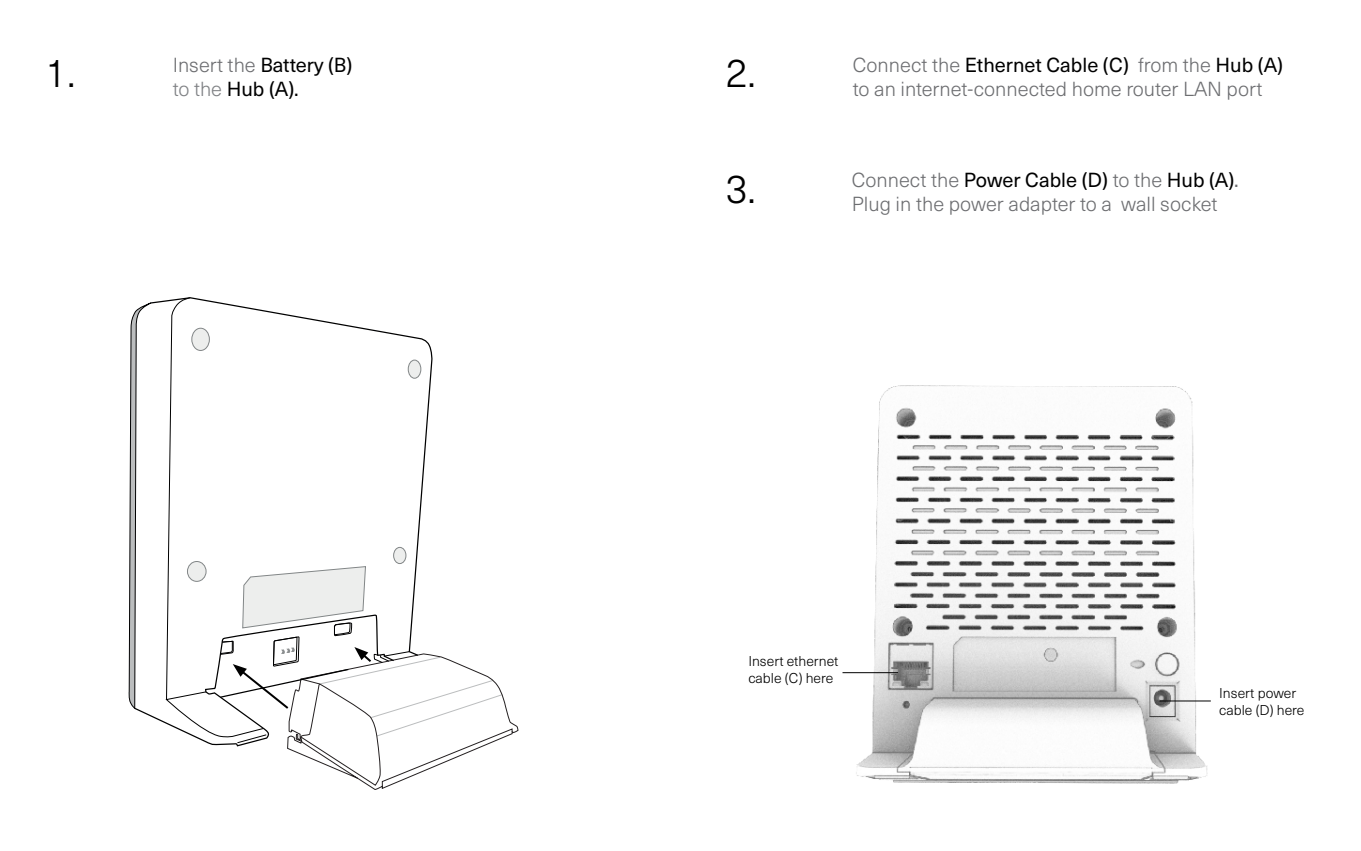
<style>
.page{position:relative;width:1361px;height:851px;background:#fff}
.page>*{position:absolute;margin:0;border:0;box-sizing:border-box;transform-origin:0 0}
.Numbers_in_user_manu{font:300 40px "Neue Haas Unica W1 G";color:#000}
.Standard_txt_user_ma{font:300 20px/24px "Neue Haas Unica W1 G";color:#6d6e71}
.Standard_txt_user_ma-2{font:20px "Neue Haas Unica W1 G";color:#000}
.Paragraph_Style_2{font:20px/24px "Neue Haas Unica W1 G";color:#000}
.Translations{font:300 14px/16.8px "Neue Haas Unica W1 G";color:#000}
.s1{font-weight:300;color:#6d6e71}
.s2{font-weight:300;color:#808285}
.s3{font-weight:400;color:#000}
.s4{color:#6d6e71}
</style>
<div class="page">
<img style="left:842px;top:385px;width:369px;height:399px">
<hr style="left:1159px;top:700px;width:52px;height:1px;background:#000">
<svg style="left:128px;top:297px;width:391px;height:493px"></svg>
<hr style="left:842px;top:672px;width:56px;height:1px;background:#000">
<p class="Numbers_in_user_manu" style="left:45px;top:44px;width:32px">1.</p>
<p class="Paragraph_Style_2" style="left:173px;top:52px;width:181px"><span class="s1">Insert the</span> Battery (B) <span class="s2">to the</span> Hub (A).</p>
<p class="Standard_txt_user_ma" style="left:853px;top:52px;width:432px">Connect the <span class="s3">Ethernet Cable (C)</span> from the <span class="s3">Hub (A) </span>to an internet-connected home router LAN port</p>
<p class="Numbers_in_user_manu" style="left:726px;top:44px;width:32px">2.</p>
<p class="Numbers_in_user_manu" style="left:726px;top:159px;width:32px">3.</p>
<p class="Standard_txt_user_ma-2" style="left:852px;top:165px;width:388px"><span class="s1">Connect the</span> Power Cable (D) <span class="s1">to the</span> Hub (A)<span class="s4">.</span></p>
<p class="Standard_txt_user_ma" style="left:852px;top:191px;width:367px">Plug in the power adapter to a wall socket</p>
<p class="Translations" style="left:748px;top:652px;width:91px">Insert ethernet cable (C) here</p>
<p class="Translations" style="left:1219px;top:683px;width:87px">Insert power cable (D) here</p>
</div>
